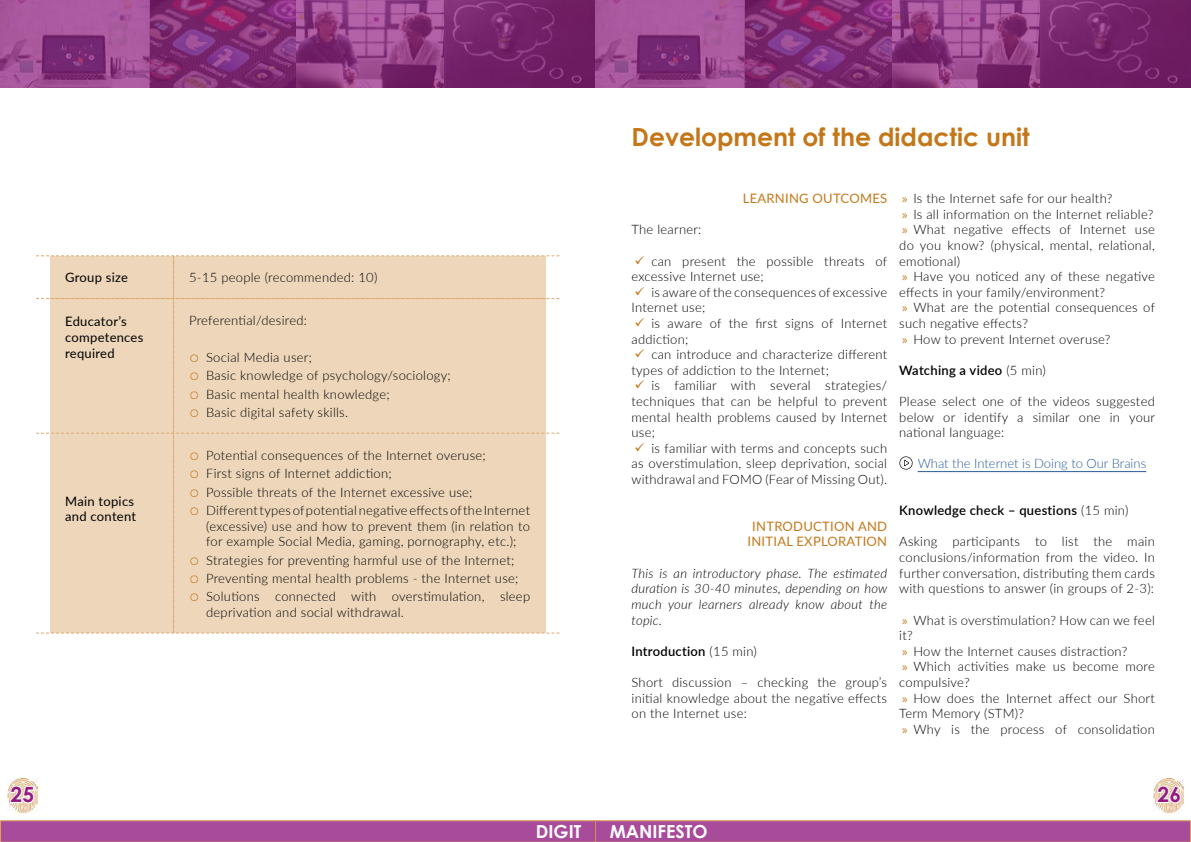
<style>
.page{position:relative;width:1191px;height:842px;background:#fff}
.page>*{position:absolute;margin:0;border:0;box-sizing:border-box;transform-origin:0 0}
.t1{font:700 25px "Century Gothic";color:#c47718}
.t2{font:700 21px "Century Gothic";color:#951b81}
.t3{font:700 18px "Century Gothic";color:#fff}
.t4{font:300 13px/15.6px "Lato";letter-spacing:.02em;color:#000}
.t5{font:italic 300 13px/15.6px "Lato";letter-spacing:.02em;color:#000;text-align:justify}
.t6{font:600 13px "Lato";letter-spacing:.02em;color:#000}
.t7{font:13px/15.6px "Lato";letter-spacing:.02em;color:#000}
.t8{font:13px/15.6px "Lato";letter-spacing:.02em;color:#c47718;text-align:center}
.t9{font:300 13px "Lato";color:#275b9b}
.s1{color:#c47718}
.s2{font-weight:300}
.s3{font-family:"Myriad Pro";font-weight:400;color:#c47718}
</style>
<div class="page">
<svg style="left:0;top:820px;width:1191px;height:22px"></svg>
<img style="left:7px;top:778px;width:31px;height:35px">
<img style="left:1153px;top:778px;width:30px;height:35px">
<svg style="left:8px;top:784px;width:27px;height:21px"></svg>
<div style="left:36px;top:255px;width:523px;height:378px;background:#edd6ba"></div>
<svg style="left:0;top:0;width:595px;height:88px"></svg>
<svg style="left:1155px;top:784px;width:27px;height:21px"></svg>
<hr style="left:917px;top:471px;width:229px;height:1px;background:#275b9b">
<svg style="left:595px;top:0;width:596px;height:88px"></svg>
<svg style="left:899px;top:457px;width:13px;height:13px"></svg>
<h2 class="t2" style="left:11px;top:779px;width:25px">25</h2>
<p class="t7" style="left:65px;top:269px;width:64px">Group size</p>
<p class="t4" style="left:189px;top:269px;width:190px">5-15 people (recommended: 10)</p>
<p class="t7" style="left:65px;top:313px;width:80px">Educator’s competences required</p>
<p class="t7" style="left:65px;top:493px;width:72px">Main topics and content</p>
<p class="t4" style="left:189px;top:312px;width:119px">Preferential/desired:</p>
<p class="t4" style="left:189px;top:349px;width:124px"><span class="s1">○</span> Social Media user;</p>
<p class="t4" style="left:189px;top:367px;width:263px"><span class="s1">○</span> Basic knowledge of psychology/sociology;</p>
<p class="t4" style="left:189px;top:386px;width:202px"><span class="s1">○</span> Basic mental health knowledge;</p>
<p class="t4" style="left:189px;top:404px;width:160px"><span class="s1">○</span> Basic digital safety skills.</p>
<p class="t4" style="left:189px;top:447px;width:298px"><span class="s1">○</span> Potential consequences of the Internet overuse;</p>
<p class="t4" style="left:189px;top:465px;width:204px"><span class="s1">○</span> First signs of Internet addiction;</p>
<p class="t4" style="left:189px;top:484px;width:285px"><span class="s1">○</span> Possible threats of the Internet excessive use;</p>
<p class="t4" style="left:206px;top:502px;width:325px;text-align:justify;text-indent:-17px"><span class="s1">○</span> Different types of potential negative effects of the Internet (excessive) use and how to prevent them (in relation to for example Social Media, gaming, pornography, etc.);</p>
<p class="t4" style="left:189px;top:552px;width:327px"><span class="s1">○</span> Strategies for preventing harmful use of the Internet;</p>
<p class="t4" style="left:189px;top:570px;width:331px"><span class="s1">○</span> Preventing mental health problems - the Internet use;</p>
<p class="t4" style="left:206px;top:588px;width:325px;text-indent:-17px"><span class="s1">○</span> Solutions connected with overstimulation, sleep deprivation and social withdrawal.</p>
<h1 class="t1" style="left:631px;top:118px;width:399px">Development of the didactic unit</h1>
<p class="t8" style="left:743px;top:190px;width:146px">LEARNING OUTCOMES</p>
<p class="t4" style="left:631px;top:221px;width:71px">The learner:</p>
<p class="t4" style="left:631px;top:253px;width:257px"><span class="s1">✓</span> can present the possible threats of excessive Internet use;</p>
<p class="t4" style="left:631px;top:284px;width:257px"><span class="s1">✓</span> is aware of the consequences of excessive<br>Internet use;</p>
<p class="t4" style="left:631px;top:315px;width:257px"><span class="s1">✓</span> is aware of the first signs of Internet addiction;</p>
<p class="t4" style="left:631px;top:346px;width:257px"><span class="s1">✓</span> can introduce and characterize different types of addiction to the Internet;</p>
<p class="t4" style="left:631px;top:377px;width:257px;text-align:justify"><span class="s1">✓</span> is familiar with several strategies/ techniques that can be helpful to prevent mental health problems caused by Internet use;</p>
<p class="t4" style="left:631px;top:440px;width:257px;text-align:justify"><span class="s1">✓</span> is familiar with terms and concepts such as overstimulation, sleep deprivation, social withdrawal and FOMO (Fear of Missing Out).</p>
<p class="t8" style="left:747px;top:518px;width:141px">INTRODUCTION AND<br>INITIAL EXPLORATION</p>
<p class="t5" style="left:631px;top:565px;width:257px">This is an introductory phase. The estimated duration is 30-40 minutes, depending on how much your learners already know about the topic.</p>
<p class="t6" style="left:631px;top:641px;width:127px">Introduction <span class="s2">(15 min)</span></p>
<p class="t4" style="left:631px;top:674px;width:257px;text-align:justify">Short discussion – checking the group’s initial knowledge about the negative effects on the Internet use:</p>
<p class="t4" style="left:899px;top:190px;width:257px"><span class="s3">»</span> Is the Internet safe for our health?<br><span class="s3">»</span> Is all information on the Internet reliable? <span class="s3">»</span> What negative effects of Internet use do you know? (physical, mental, relational, emotional)<br><span class="s3">»</span> Have you noticed any of these negative effects in your family/environment?<br><span class="s3">»</span> What are the potential consequences of such negative effects?<br><span class="s3">»</span> How to prevent Internet overuse?</p>
<p class="t6" style="left:899px;top:361px;width:148px">Watching a video <span class="s2">(5 min)</span></p>
<p class="t4" style="left:899px;top:393px;width:257px;text-align:justify">Please select one of the videos suggested below or identify a similar one in your national language:</p>
<p class="t9" style="left:917px;top:455px;width:230px">What the Internet is Doing to Our Brains</p>
<p class="t6" style="left:899px;top:501px;width:231px">Knowledge check – questions <span class="s2">(15 min)</span></p>
<p class="t4" style="left:899px;top:533px;width:257px;text-align:justify">Asking participants to list the main conclusions/information from the video. In further conversation, distributing them cards with questions to answer (in groups of 2-3):</p>
<p class="t4" style="left:899px;top:611px;width:257px"><span class="s3">»</span> What is overstimulation? How can we feel it?<br><span class="s3">»</span> How the Internet causes distraction?<br><span class="s3">»</span> Which activities make us become more compulsive?<br><span class="s3">»</span> How does the Internet affect our Short<br>Term Memory (STM)?<br><span class="s3">»</span> Why is the process of consolidation</p>
<h2 class="t2" style="left:1157px;top:778px;width:25px">26</h2>
<h3 class="t3" style="left:536px;top:818px;width:47px">DIGIT</h3>
<h3 class="t3" style="left:609px;top:818px;width:99px">MANIFESTO</h3>
</div>
